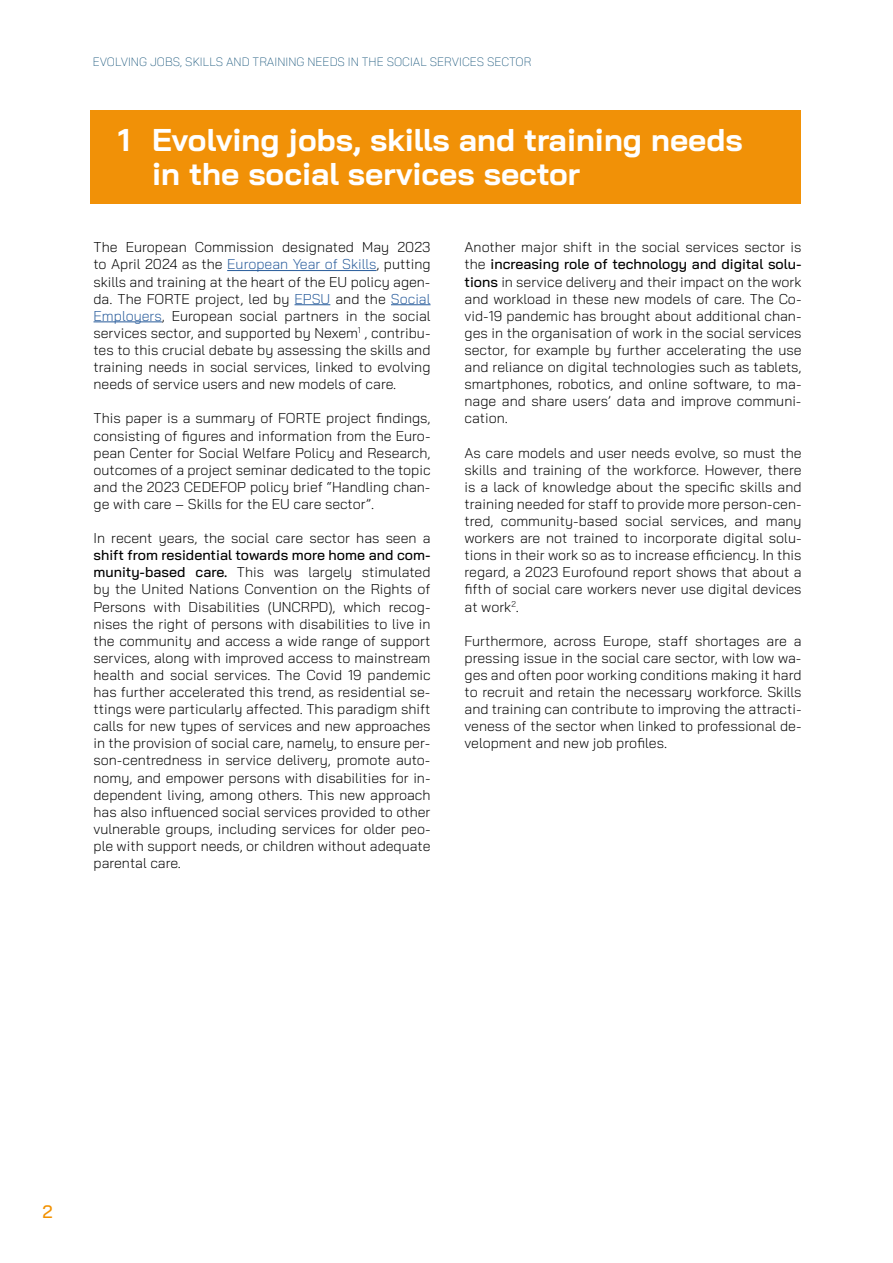
<style>
.page{position:relative;width:893px;height:1263px;background:#fff}
.page>*{position:absolute;margin:0;border:0;box-sizing:border-box;transform-origin:0 0}
.t1{font:700 31.5px/34.5px "Bai Jamjuree";color:#fff}
.t2{font:500 18px "Bai Jamjuree";color:#f29100}
.t3{font:300 14.25px/17.1px "Bai Jamjuree";color:#000;text-align:justify}
.t4{font:200 12px "Bai Jamjuree";color:#00456e}
.s1{color:#275b9b}
.s2{font-weight:500}
</style>
<div class="page">
<hr style="left:227px;top:270px;width:149px;height:1px;background:#275b9b">
<hr style="left:295px;top:304px;width:35px;height:1px;background:#275b9b">
<hr style="left:391px;top:304px;width:40px;height:1px;background:#275b9b">
<hr style="left:94px;top:321px;width:68px;height:1px;background:#275b9b">
<div style="left:90px;top:111px;width:711px;height:93px;background:#f19107"></div>
<p class="t4" style="left:93px;top:52px;width:440px">EVOLVING JOBS, SKILLS AND TRAINING NEEDS IN THE SOCIAL SERVICES SECTOR</p>
<h1 class="t1" style="left:118px;top:122px;width:14px">1</h1>
<h1 class="t1" style="left:152px;top:122px;width:592px">Evolving jobs, skills and training needs in the social services sector</h1>
<p class="t3" style="left:94px;top:239px;width:339px">The European Commission designated May 2023 to April 2024 as the <span class="s1">European Year of Skills</span>, putting skills and training at the heart of the EU policy agen&shy;da. The FORTE project, led by <span class="s1">EPSU</span> and the <span class="s1">Social Employers</span>, European social partners in the social services sector, and supported by Nexem<sup>1</sup> , contribu&shy;tes to this crucial debate by assessing the skills and training needs in social services, linked to evolving needs of service users and new models of care.</p>
<p class="t3" style="left:94px;top:410px;width:339px">This paper is a summary of FORTE project findings, consisting of figures and information from the Euro&shy;pean Center for Social Welfare Policy and Research, outcomes of a project seminar dedicated to the topic and the 2023 CEDEFOP policy brief “Handling chan&shy;ge with care – Skills for the EU care sector”.</p>
<p class="t3" style="left:94px;top:529px;width:339px">In recent years, the social care sector has seen a</p>
<p class="t3" style="left:94px;top:547px;width:339px"><span class="s2">shift from residential towards more home and com&shy;munity-based care.</span> This was largely stimulated by the United Nations Convention on the Rights of Persons with Disabilities (UNCRPD), which recog&shy;nises the right of persons with disabilities to live in the community and access a wide range of support services, along with improved access to mainstream health and social services. The Covid 19 pandemic has further accelerated this trend, as residential se&shy;ttings were particularly affected. This paradigm shift calls for new types of services and new approaches in the provision of social care, namely, to ensure per&shy;son-centredness in service delivery, promote auto&shy;nomy, and empower persons with disabilities for in&shy;dependent living, among others. This new approach has also influenced social services provided to other vulnerable groups, including services for older peo&shy;ple with support needs, or children without adequate parental care.</p>
<p class="t3" style="left:465px;top:239px;width:339px">Another major shift in the social services sector is the <span class="s2">increasing role of technology and digital solu&shy;tions</span> in service delivery and their impact on the work and workload in these new models of care. The Co&shy;vid-19 pandemic has brought about additional chan&shy;ges in the organisation of work in the social services sector, for example by further accelerating the use and reliance on digital technologies such as tablets, smartphones, robotics, and online software, to ma&shy;nage and share users’ data and improve communi&shy;cation.</p>
<p class="t3" style="left:465px;top:444px;width:339px">As care models and user needs evolve, so must the skills and training of the workforce. However, there is a lack of knowledge about the specific skills and training needed for staff to provide more person-cen&shy;tred, community-based social services, and many workers are not trained to incorporate digital solu&shy;tions in their work so as to increase efficiency. In this regard, a 2023 Eurofound report shows that about a fifth of social care workers never use digital devices at work<sup>2</sup>.</p>
<p class="t3" style="left:465px;top:632px;width:339px">Furthermore, across Europe, staff shortages are a pressing issue in the social care sector, with low wa&shy;ges and often poor working conditions making it hard to recruit and retain the necessary workforce. Skills and training can contribute to improving the attracti&shy;veness of the sector when linked to professional de&shy;velopment and new job profiles.</p>
<p class="t2" style="left:43px;top:1201px;width:12px">2</p>
</div>
